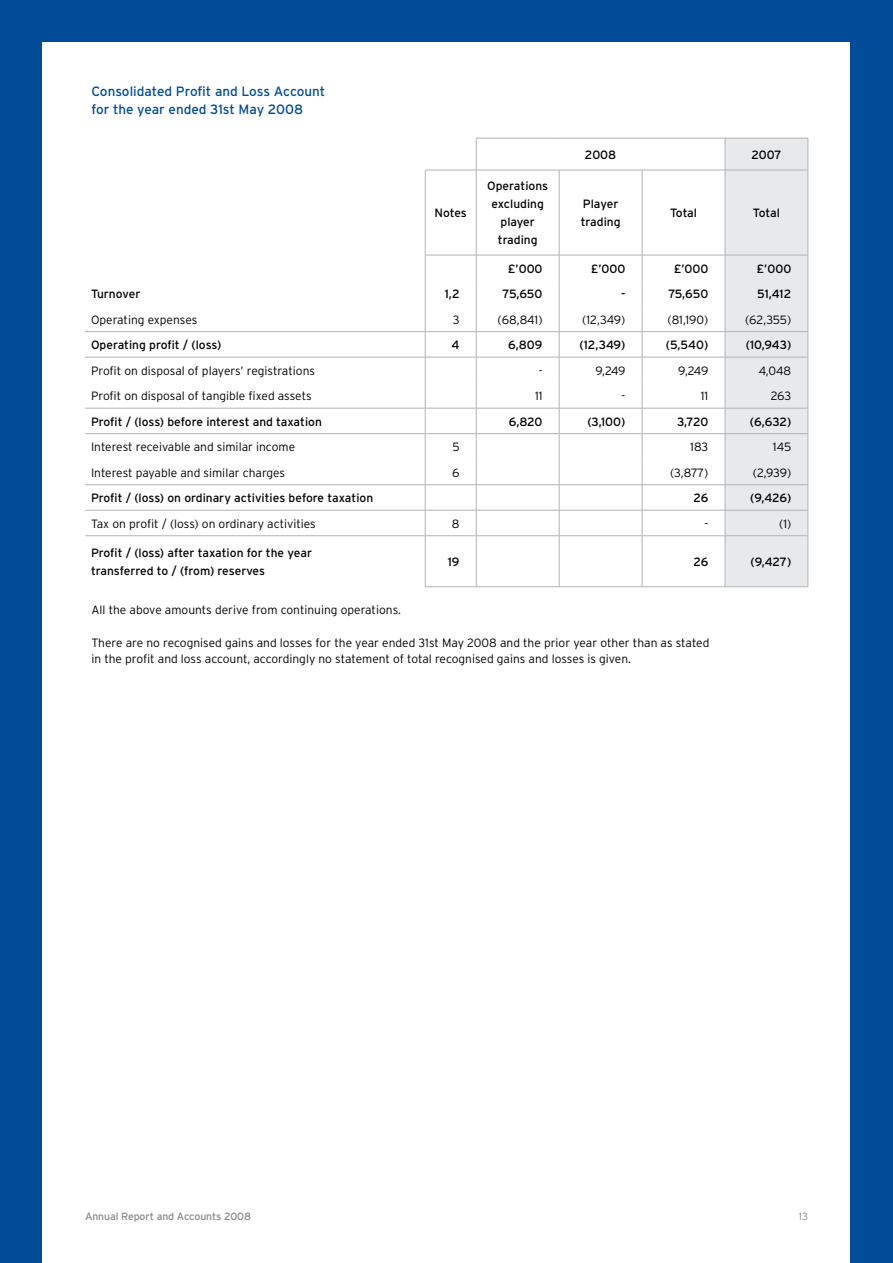
<style>
.page{position:relative;width:893px;height:1263px;background:#004c99}
.page>*{position:absolute;margin:0;border:0;box-sizing:border-box;transform-origin:0 0}
.t1{font:13.5px/18px "Interstate";color:#004c99}
.t2{font:300 12px/16.5px "Interstate";color:#000}
.t3{font:12px/18px "Interstate";color:#000}
.t4{font:10.5px "Interstate";letter-spacing:-.01em;color:#87888a}
.t5{font:300 10.5px "Interstate";color:#87888a}
</style>
<div class="page">
<div style="left:43px;top:43px;width:807px;height:1220px;background:#fff"></div>
<hr style="left:476px;top:138px;width:83px;height:1px;background:#b1b3b4">
<hr style="left:476px;top:138px;width:1px;height:32px;background:#b1b3b4">
<hr style="left:559px;top:138px;width:83px;height:1px;background:#b1b3b4">
<hr style="left:642px;top:138px;width:83px;height:1px;background:#b1b3b4">
<hr style="left:425px;top:170px;width:51px;height:1px;background:#b1b3b4">
<hr style="left:425px;top:170px;width:1px;height:85px;background:#b1b3b4">
<hr style="left:476px;top:170px;width:83px;height:1px;background:#b1b3b4">
<hr style="left:476px;top:170px;width:1px;height:85px;background:#b1b3b4">
<hr style="left:559px;top:170px;width:83px;height:1px;background:#b1b3b4">
<hr style="left:559px;top:170px;width:1px;height:85px;background:#b1b3b4">
<hr style="left:642px;top:170px;width:83px;height:1px;background:#b1b3b4">
<hr style="left:642px;top:170px;width:1px;height:85px;background:#b1b3b4">
<svg style="left:425px;top:256px;width:1px;height:279px"></svg>
<svg style="left:476px;top:256px;width:1px;height:279px"></svg>
<svg style="left:559px;top:256px;width:1px;height:279px"></svg>
<svg style="left:642px;top:256px;width:1px;height:279px"></svg>
<div style="left:725px;top:138px;width:84px;height:448px;background:#e8e9ea"></div>
<hr style="left:425px;top:536px;width:1px;height:51px;background:#b1b3b4">
<hr style="left:476px;top:536px;width:1px;height:51px;background:#b1b3b4">
<hr style="left:559px;top:536px;width:1px;height:51px;background:#b1b3b4">
<hr style="left:642px;top:536px;width:1px;height:51px;background:#b1b3b4">
<hr style="left:725px;top:536px;width:1px;height:51px;background:#b1b3b4">
<hr style="left:808px;top:536px;width:1px;height:51px;background:#b1b3b4">
<hr style="left:425px;top:586px;width:51px;height:1px;background:#b1b3b4">
<hr style="left:476px;top:586px;width:83px;height:1px;background:#b1b3b4">
<hr style="left:559px;top:586px;width:83px;height:1px;background:#b1b3b4">
<hr style="left:642px;top:586px;width:83px;height:1px;background:#b1b3b4">
<hr style="left:725px;top:586px;width:83px;height:1px;background:#b1b3b4">
<hr style="left:85px;top:331px;width:340px;height:1px;background:#b1b3b4">
<hr style="left:425px;top:331px;width:51px;height:1px;background:#b1b3b4">
<hr style="left:476px;top:331px;width:83px;height:1px;background:#b1b3b4">
<hr style="left:559px;top:331px;width:83px;height:1px;background:#b1b3b4">
<hr style="left:642px;top:331px;width:83px;height:1px;background:#b1b3b4">
<hr style="left:725px;top:331px;width:83px;height:1px;background:#b1b3b4">
<hr style="left:85px;top:357px;width:340px;height:1px;background:#b1b3b4">
<hr style="left:425px;top:357px;width:51px;height:1px;background:#b1b3b4">
<hr style="left:476px;top:357px;width:83px;height:1px;background:#b1b3b4">
<hr style="left:559px;top:357px;width:83px;height:1px;background:#b1b3b4">
<hr style="left:642px;top:357px;width:83px;height:1px;background:#b1b3b4">
<hr style="left:725px;top:357px;width:83px;height:1px;background:#b1b3b4">
<hr style="left:85px;top:408px;width:340px;height:1px;background:#b1b3b4">
<hr style="left:425px;top:408px;width:51px;height:1px;background:#b1b3b4">
<hr style="left:476px;top:408px;width:83px;height:1px;background:#b1b3b4">
<hr style="left:559px;top:408px;width:83px;height:1px;background:#b1b3b4">
<hr style="left:642px;top:408px;width:83px;height:1px;background:#b1b3b4">
<hr style="left:725px;top:408px;width:83px;height:1px;background:#b1b3b4">
<hr style="left:85px;top:433px;width:340px;height:1px;background:#b1b3b4">
<hr style="left:425px;top:433px;width:51px;height:1px;background:#b1b3b4">
<hr style="left:476px;top:433px;width:83px;height:1px;background:#b1b3b4">
<hr style="left:559px;top:433px;width:83px;height:1px;background:#b1b3b4">
<hr style="left:642px;top:433px;width:83px;height:1px;background:#b1b3b4">
<hr style="left:725px;top:433px;width:83px;height:1px;background:#b1b3b4">
<hr style="left:85px;top:484px;width:340px;height:1px;background:#b1b3b4">
<hr style="left:425px;top:484px;width:51px;height:1px;background:#b1b3b4">
<hr style="left:476px;top:484px;width:83px;height:1px;background:#b1b3b4">
<hr style="left:559px;top:484px;width:83px;height:1px;background:#b1b3b4">
<hr style="left:642px;top:484px;width:83px;height:1px;background:#b1b3b4">
<hr style="left:725px;top:484px;width:83px;height:1px;background:#b1b3b4">
<hr style="left:85px;top:510px;width:340px;height:1px;background:#b1b3b4">
<hr style="left:425px;top:510px;width:51px;height:1px;background:#b1b3b4">
<hr style="left:476px;top:510px;width:83px;height:1px;background:#b1b3b4">
<hr style="left:559px;top:510px;width:83px;height:1px;background:#b1b3b4">
<hr style="left:642px;top:510px;width:83px;height:1px;background:#b1b3b4">
<hr style="left:725px;top:510px;width:83px;height:1px;background:#b1b3b4">
<hr style="left:85px;top:535px;width:340px;height:1px;background:#b1b3b4">
<hr style="left:425px;top:535px;width:51px;height:1px;background:#b1b3b4">
<hr style="left:476px;top:535px;width:83px;height:1px;background:#b1b3b4">
<hr style="left:559px;top:535px;width:83px;height:1px;background:#b1b3b4">
<hr style="left:642px;top:535px;width:83px;height:1px;background:#b1b3b4">
<hr style="left:725px;top:535px;width:83px;height:1px;background:#b1b3b4">
<hr style="left:425px;top:255px;width:51px;height:1px;background:#b1b3b4">
<hr style="left:476px;top:255px;width:83px;height:1px;background:#b1b3b4">
<hr style="left:559px;top:255px;width:83px;height:1px;background:#b1b3b4">
<hr style="left:642px;top:255px;width:83px;height:1px;background:#b1b3b4">
<hr style="left:725px;top:255px;width:83px;height:1px;background:#b1b3b4">
<p class="t1" style="left:91px;top:82px;width:235px">Consolidated Profit and Loss Account for the year ended 31st May 2008</p>
<p class="t3" style="left:434px;top:204px;width:34px">Notes</p>
<p class="t3" style="left:487px;top:177px;width:62px;text-align:center">Operations excluding player trading</p>
<p class="t3" style="left:585px;top:146px;width:33px">2008</p>
<p class="t3" style="left:751px;top:146px;width:32px">2007</p>
<p class="t3" style="left:581px;top:195px;width:41px">Player trading</p>
<p class="t3" style="left:670px;top:204px;width:29px">Total</p>
<p class="t3" style="left:753px;top:204px;width:29px">Total</p>
<p class="t3" style="left:508px;top:259px;width:36px">£’000</p>
<p class="t3" style="left:591px;top:259px;width:36px">£’000</p>
<p class="t3" style="left:674px;top:259px;width:36px">£’000</p>
<p class="t3" style="left:757px;top:259px;width:36px">£’000</p>
<p class="t3" style="left:91px;top:285px;width:51px">Turnover</p>
<p class="t3" style="left:445px;top:285px;width:16px">1,2</p>
<p class="t3" style="left:502px;top:285px;width:42px">75,650</p>
<p class="t3" style="left:621px;top:285px;width:6px">-</p>
<p class="t3" style="left:668px;top:285px;width:42px">75,650</p>
<p class="t3" style="left:757px;top:285px;width:36px">51,412</p>
<p class="t2" style="left:91px;top:311px;width:108px">Operating expenses</p>
<p class="t2" style="left:453px;top:311px;width:8px">3</p>
<p class="t2" style="left:498px;top:311px;width:46px">(68,841)</p>
<p class="t2" style="left:582px;top:311px;width:45px">(12,349)</p>
<p class="t2" style="left:668px;top:311px;width:42px">(81,190)</p>
<p class="t2" style="left:745px;top:311px;width:48px">(62,355)</p>
<p class="t3" style="left:91px;top:336px;width:132px">Operating profit / (loss)</p>
<p class="t3" style="left:452px;top:336px;width:10px">4</p>
<p class="t3" style="left:508px;top:336px;width:36px">6,809</p>
<p class="t3" style="left:579px;top:336px;width:47px">(12,349)</p>
<p class="t3" style="left:666px;top:336px;width:44px">(5,540)</p>
<p class="t3" style="left:746px;top:336px;width:47px">(10,943)</p>
<p class="t2" style="left:91px;top:362px;width:226px">Profit on disposal of players’ registrations</p>
<p class="t2" style="left:539px;top:362px;width:5px">-</p>
<p class="t2" style="left:595px;top:362px;width:32px">9,249</p>
<p class="t2" style="left:678px;top:362px;width:32px">9,249</p>
<p class="t2" style="left:759px;top:362px;width:34px">4,048</p>
<p class="t2" style="left:91px;top:388px;width:222px">Profit on disposal of tangible fixed assets</p>
<p class="t2" style="left:535px;top:388px;width:9px">11</p>
<p class="t2" style="left:622px;top:388px;width:5px">-</p>
<p class="t2" style="left:701px;top:388px;width:9px">11</p>
<p class="t2" style="left:771px;top:388px;width:22px">263</p>
<p class="t3" style="left:91px;top:412px;width:232px">Profit / (loss) before interest and taxation</p>
<p class="t3" style="left:509px;top:412px;width:35px">6,820</p>
<p class="t3" style="left:587px;top:412px;width:40px">(3,100)</p>
<p class="t3" style="left:677px;top:412px;width:33px">3,720</p>
<p class="t3" style="left:750px;top:412px;width:43px">(6,632)</p>
<p class="t2" style="left:91px;top:439px;width:206px">Interest receivable and similar income</p>
<p class="t2" style="left:452px;top:439px;width:9px">5</p>
<p class="t2" style="left:690px;top:439px;width:20px">183</p>
<p class="t2" style="left:773px;top:439px;width:20px">145</p>
<p class="t2" style="left:91px;top:464px;width:196px">Interest payable and similar charges</p>
<p class="t2" style="left:452px;top:464px;width:9px">6</p>
<p class="t2" style="left:670px;top:464px;width:40px">(3,877)</p>
<p class="t2" style="left:753px;top:464px;width:40px">(2,939)</p>
<p class="t3" style="left:91px;top:489px;width:284px">Profit / (loss) on ordinary activities before taxation</p>
<p class="t3" style="left:694px;top:489px;width:16px">26</p>
<p class="t3" style="left:750px;top:489px;width:43px">(9,426)</p>
<p class="t2" style="left:91px;top:515px;width:226px">Tax on profit / (loss) on ordinary activities</p>
<p class="t2" style="left:452px;top:515px;width:9px">8</p>
<p class="t2" style="left:704px;top:515px;width:5px">-</p>
<p class="t2" style="left:779px;top:515px;width:14px">(1)</p>
<p class="t3" style="left:91px;top:544px;width:223px">Profit / (loss) after taxation for the year transferred to / (from) reserves</p>
<p class="t3" style="left:448px;top:553px;width:13px">19</p>
<p class="t3" style="left:694px;top:553px;width:16px">26</p>
<p class="t3" style="left:751px;top:553px;width:42px">(9,427)</p>
<p class="t2" style="left:91px;top:601px;width:311px">All the above amounts derive from continuing operations.</p>
<p class="t2" style="left:91px;top:634px;width:619px">There are no recognised gains and losses for the year ended 31st May 2008 and the prior year other than as stated in the profit and loss account, accordingly no statement of total recognised gains and losses is given.</p>
<p class="t4" style="left:85px;top:1211px;width:168px">Annual Report and Accounts 2008</p>
<p class="t5" style="left:799px;top:1211px;width:11px">13</p>
</div>
